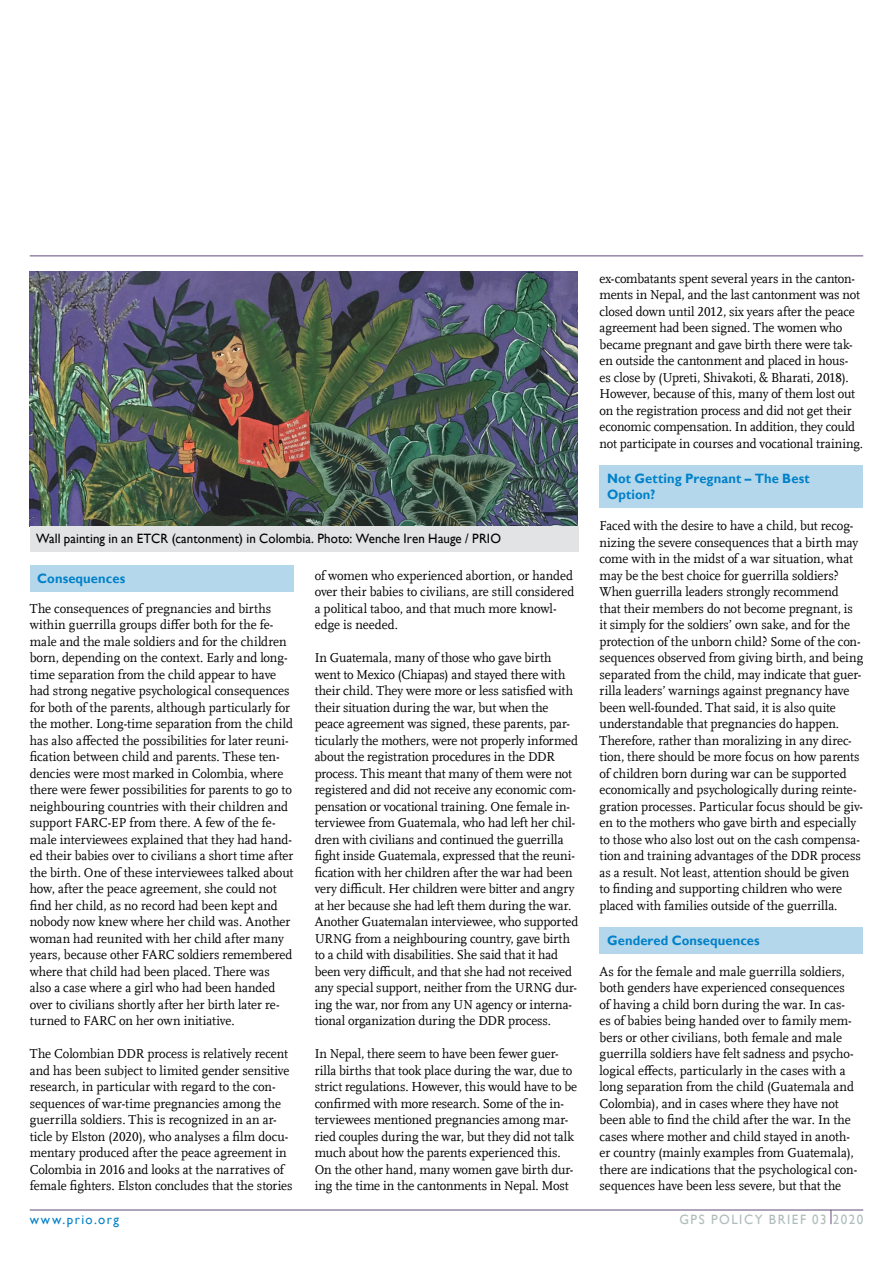
<style>
.page{position:relative;width:893px;height:1263px;background:#fff}
.page>*{position:absolute;margin:0;border:0;box-sizing:border-box;transform-origin:0 0}
.t1{font:13.5px/16.5px "Scala Offc Pro";letter-spacing:-.005em;color:#000;scale:.96 1}
.t2{font:13.5px "Gill Sans";letter-spacing:.005em;color:#000;scale:.96 1}
.t3{font:700 13.5px/16.5px "Gill Sans";letter-spacing:.01em;color:#0081c9;scale:.96 1}
.t4{font:13.5px "Gill Sans";letter-spacing:.12em;color:#aebcba;scale:.96 1}
.t5{font:13.5px "Gill Sans";letter-spacing:.115em;color:#0081c9;scale:.96 1}
</style>
<div class="page">
<hr style="left:30px;top:255px;width:833px;height:1px;background:#614b78">
<hr style="left:30px;top:1209px;width:833px;height:1px;background:#614b78">
<svg style="left:831px;top:1210px;width:1px;height:14px"></svg>
<div style="left:30px;top:566px;width:263px;height:26px;background:#b5d7eb"></div>
<div style="left:600px;top:465px;width:263px;height:43px;background:#b5d7eb"></div>
<div style="left:600px;top:927px;width:263px;height:26px;background:#b5d7eb"></div>
<img style="left:30px;top:271px;width:547px;height:255px">
<div style="left:30px;top:526px;width:548px;height:25px;background:#e2e3e4"></div>
<p class="t2" style="left:36px;top:531px;width:486px">Wall painting in an ETCR (cantonment) in Colombia. Photo: Wenche Iren Hauge / PRIO</p>
<p class="t3" style="left:37px;top:571px;width:93px">Consequences</p>
<p class="t1" style="left:30px;top:600px;width:276px">The consequences of pregnancies and births within guerrilla groups differ both for the fe&shy;male and the male soldiers and for the children born, depending on the context. Early and long&shy;time separation from the child appear to have had strong negative psychological consequences for both of the parents, although particularly for the mother. Long-time separation from the child has also affected the possibilities for later reuni&shy;fication between child and parents. These ten&shy;dencies were most marked in Colombia, where there were fewer possibilities for parents to go to neighbouring countries with their children and support FARC-EP from there. A few of the fe&shy;male interviewees explained that they had hand&shy;ed their babies over to civilians a short time after the birth. One of these interviewees talked about how, after the peace agreement, she could not find her child, as no record had been kept and nobody now knew where her child was. Another woman had reunited with her child after many years, because other FARC soldiers remembered where that child had been placed. There was also a case where a girl who had been handed over to civilians shortly after her birth later re&shy;turned to FARC on her own initiative.</p>
<p class="t1" style="left:30px;top:1046px;width:275px">The Colombian DDR process is relatively recent and has been subject to limited gender sensitive research, in particular with regard to the con&shy;sequences of war-time pregnancies among the guerrilla soldiers. This is recognized in an ar&shy;ticle by Elston (2020), who analyses a film docu&shy;mentary produced after the peace agreement in Colombia in 2016 and looks at the narratives of female fighters. Elston concludes that the stories</p>
<p class="t1" style="left:315px;top:567px;width:272px">of women who experienced abortion, or handed over their babies to civilians, are still considered a political taboo, and that much more knowl&shy;edge is needed.</p>
<p class="t1" style="left:315px;top:650px;width:276px">In Guatemala, many of those who gave birth went to Mexico (Chiapas) and stayed there with their child. They were more or less satisfied with their situation during the war, but when the peace agreement was signed, these parents, par&shy;ticularly the mothers, were not properly informed about the registration procedures in the DDR process. This meant that many of them were not registered and did not receive any economic com&shy;pensation or vocational training. One female in&shy;terviewee from Guatemala, who had left her chil&shy;dren with civilians and continued the guerrilla fight inside Guatemala, expressed that the reuni&shy;fication with her children after the war had been very difficult. Her children were bitter and angry at her because she had left them during the war.<br>Another Guatemalan interviewee, who supported URNG from a neighbouring country, gave birth to a child with disabilities. She said that it had been very difficult, and that she had not received any special support, neither from the URNG dur&shy;ing the war, nor from any UN agency or interna&shy;tional organization during the DDR process.</p>
<p class="t1" style="left:315px;top:1046px;width:275px">In Nepal, there seem to have been fewer guer&shy;rilla births that took place during the war, due to strict regulations. However, this would have to be confirmed with more research. Some of the in&shy;terviewees mentioned pregnancies among mar&shy;ried couples during the war, but they did not talk much about how the parents experienced this.<br>On the other hand, many women gave birth dur&shy;ing the time in the cantonments in Nepal. Most</p>
<p class="t1" style="left:600px;top:270px;width:276px">ex-combatants spent several years in the canton&shy;ments in Nepal, and the last cantonment was not closed down until 2012, six years after the peace agreement had been signed. The women who became pregnant and gave birth there were tak&shy;en outside the cantonment and placed in hous-<br>es close by (Upreti, Shivakoti, &amp; Bharati, 2018).<br>However, because of this, many of them lost out on the registration process and did not get their economic compensation. In addition, they could not participate in courses and vocational training.</p>
<p class="t3" style="left:607px;top:470px;width:213px">Not Getting Pregnant – The Best<br>Option?</p>
<p class="t1" style="left:600px;top:518px;width:276px">Faced with the desire to have a child, but recog&shy;nizing the severe consequences that a birth may come with in the midst of a war situation, what may be the best choice for guerrilla soldiers?<br>When guerrilla leaders strongly recommend<br>that their members do not become pregnant, is it simply for the soldiers’ own sake, and for the protection of the unborn child? Some of the con&shy;sequences observed from giving birth, and being separated from the child, may indicate that guer&shy;rilla leaders’ warnings against pregnancy have been well-founded. That said, it is also quite understandable that pregnancies do happen.<br>Therefore, rather than moralizing in any direc&shy;tion, there should be more focus on how parents of children born during war can be supported economically and psychologically during reinte&shy;gration processes. Particular focus should be giv&shy;en to the mothers who gave birth and especially to those who also lost out on the cash compensa&shy;tion and training advantages of the DDR process as a result. Not least, attention should be given<br>to finding and supporting children who were placed with families outside of the guerrilla.</p>
<p class="t3" style="left:607px;top:932px;width:161px">Gendered Consequences</p>
<p class="t1" style="left:600px;top:963px;width:270px">As for the female and male guerrilla soldiers, both genders have experienced consequences of having a child born during the war. In cas&shy;es of babies being handed over to family mem&shy;bers or other civilians, both female and male guerrilla soldiers have felt sadness and psycho&shy;logical effects, particularly in the cases with a long separation from the child (Guatemala and Colombia), and in cases where they have not been able to find the child after the war. In the cases where mother and child stayed in anoth&shy;er country (mainly examples from Guatemala), there are indications that the psychological con&shy;sequences have been less severe, but that the</p>
<p class="t5" style="left:30px;top:1212px;width:94px">www.prio.org</p>
<p class="t4" style="left:679px;top:1212px;width:193px">GPS POLICY BRIEF 03 2020</p>
</div>
